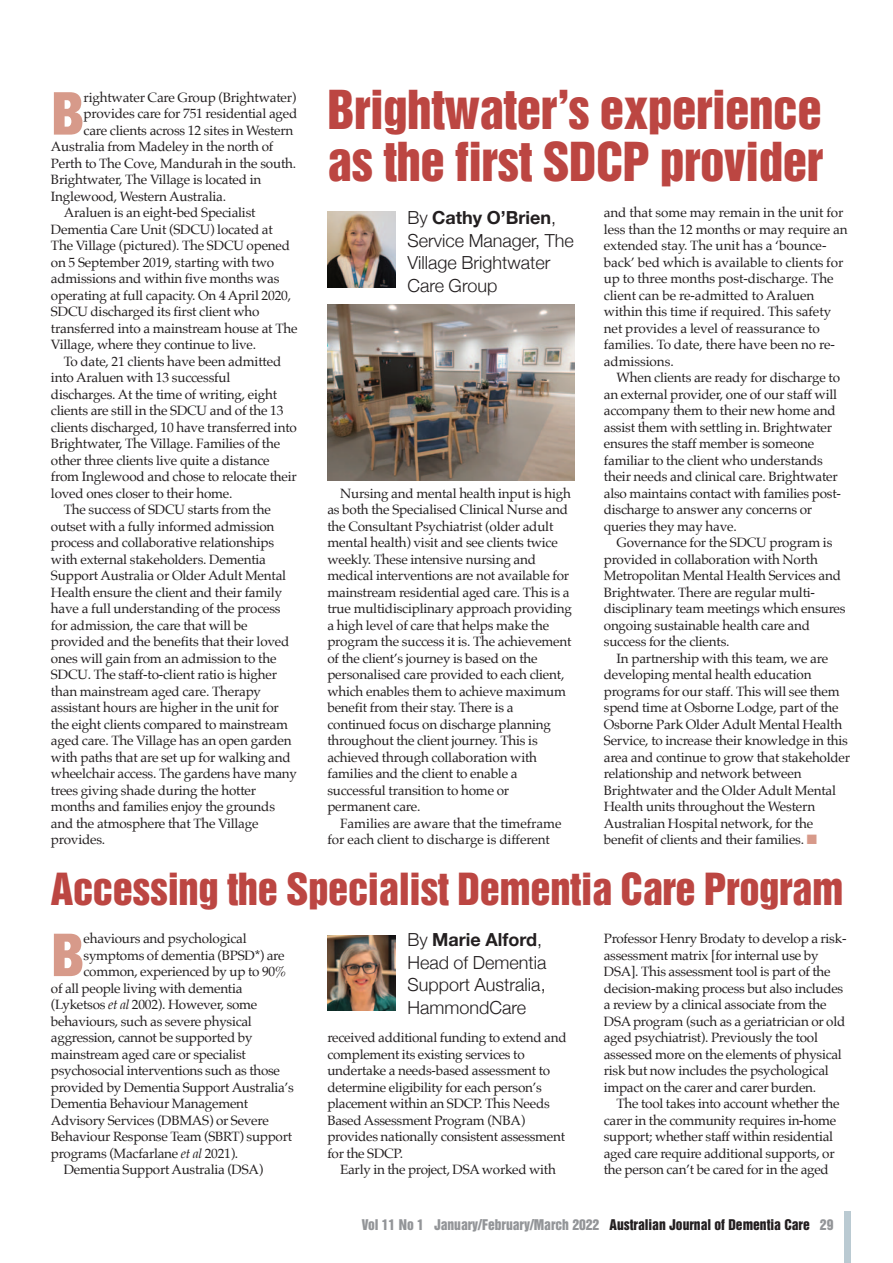
<style>
.page{position:relative;width:893px;height:1263px;background:#fff}
.page>*{position:absolute;margin:0;border:0;box-sizing:border-box;transform-origin:0 0}
.t1{font:900 condensed 59.4px "Helvetica Neue";color:#d79a8a}
.t2{font:49.05px/52.7px "Helvetica Inserat";letter-spacing:-.01em;color:#bc4642}
.t3{font:40.5px "Helvetica Inserat";letter-spacing:-.01em;color:#bc4642}
.t4{font:300 18px/22.5px "Helvetica Neue";color:#231f20}
.t5{font:13.5px/16.5px "Palatino";letter-spacing:-.015em;color:#231f20}
.t6{font:13.5px "Helvetica Inserat";color:#939598}
.s1{font-weight:700}
.s2{color:#d79a8a}
.s3{font-style:italic}
.s4{color:#231f20}
</style>
<div class="page">
<div style="left:844px;top:1212px;width:6px;height:51px;background:#bacad2"></div>
<img style="left:327px;top:211px;width:68px;height:77px">
<img style="left:327px;top:305px;width:247px;height:175px">
<svg style="left:327px;top:935px;width:68px;height:76px"></svg>
<img style="left:327px;top:936px;width:68px;height:74px">
<h1 class="t1" style="left:51px;top:92px;width:35px">B</h1>
<p class="t5" style="left:84px;top:90px;width:214px">rightwater Care Group (Brightwater)</p>
<p class="t5" style="left:84px;top:106px;width:215px">provides care for 751 residential aged</p>
<p class="t5" style="left:84px;top:123px;width:211px">care clients across 12 sites in Western</p>
<p class="t5" style="left:51px;top:139px;width:224px">Australia from Madeley in the north of</p>
<p class="t5" style="left:51px;top:156px;width:247px">Perth to The Cove, Mandurah in the south.</p>
<p class="t5" style="left:51px;top:172px;width:212px">Brightwater, The Village is located in</p>
<p class="t5" style="left:51px;top:189px;width:177px">Inglewood, Western Australia.</p>
<p class="t5" style="left:64px;top:205px;width:193px">Araluen is an eight-bed Specialist</p>
<p class="t5" style="left:51px;top:222px;width:223px">Dementia Care Unit (SDCU) located at</p>
<p class="t5" style="left:51px;top:238px;width:241px">The Village (pictured). The SDCU opened</p>
<p class="t5" style="left:51px;top:255px;width:225px">on 5 September 2019, starting with two</p>
<p class="t5" style="left:51px;top:271px;width:230px">admissions and within five months was</p>
<p class="t5" style="left:51px;top:288px;width:242px">operating at full capacity. On 4 April 2020,</p>
<p class="t5" style="left:51px;top:304px;width:210px">SDCU discharged its first client who</p>
<p class="t5" style="left:51px;top:321px;width:248px">transferred into a mainstream house at The</p>
<p class="t5" style="left:51px;top:337px;width:207px">Village, where they continue to live.</p>
<p class="t5" style="left:64px;top:354px;width:219px">To date, 21 clients have been admitted</p>
<p class="t5" style="left:51px;top:370px;width:181px">into Araluen with 13 successful</p>
<p class="t5" style="left:51px;top:387px;width:228px">discharges. At the time of writing, eight</p>
<p class="t5" style="left:51px;top:403px;width:234px">clients are still in the SDCU and of the 13</p>
<p class="t5" style="left:51px;top:420px;width:247px">clients discharged, 10 have transferred into</p>
<p class="t5" style="left:51px;top:436px;width:231px">Brightwater, The Village. Families of the</p>
<p class="t5" style="left:51px;top:453px;width:220px">other three clients live quite a distance</p>
<p class="t5" style="left:51px;top:469px;width:247px">from Inglewood and chose to relocate their</p>
<p class="t5" style="left:51px;top:486px;width:183px">loved ones closer to their home.</p>
<p class="t5" style="left:64px;top:502px;width:209px">The success of SDCU starts from the</p>
<p class="t5" style="left:51px;top:519px;width:225px">outset with a fully informed admission</p>
<p class="t5" style="left:51px;top:535px;width:225px">process and collaborative relationships</p>
<p class="t5" style="left:51px;top:552px;width:217px">with external stakeholders. Dementia</p>
<p class="t5" style="left:51px;top:568px;width:237px">Support Australia or Older Adult Mental</p>
<p class="t5" style="left:51px;top:585px;width:233px">Health ensure the client and their family</p>
<p class="t5" style="left:51px;top:601px;width:231px">have a full understanding of the process</p>
<p class="t5" style="left:51px;top:618px;width:198px">for admission, the care that will be</p>
<p class="t5" style="left:51px;top:634px;width:240px">provided and the benefits that their loved</p>
<p class="t5" style="left:51px;top:651px;width:227px">ones will gain from an admission to the</p>
<p class="t5" style="left:51px;top:667px;width:228px">SDCU. The staff-to-client ratio is higher</p>
<p class="t5" style="left:51px;top:684px;width:212px">than mainstream aged care. Therapy</p>
<p class="t5" style="left:51px;top:700px;width:229px">assistant hours are higher in the unit for</p>
<p class="t5" style="left:51px;top:717px;width:239px">the eight clients compared to mainstream</p>
<p class="t5" style="left:51px;top:733px;width:242px">aged care. The Village has an open garden</p>
<p class="t5" style="left:51px;top:750px;width:241px">with paths that are set up for walking and</p>
<p class="t5" style="left:51px;top:766px;width:248px">wheelchair access. The gardens have many</p>
<p class="t5" style="left:51px;top:783px;width:207px">trees giving shade during the hotter</p>
<p class="t5" style="left:51px;top:799px;width:226px">months and families enjoy the grounds</p>
<p class="t5" style="left:51px;top:816px;width:209px">and the atmosphere that The Village</p>
<p class="t5" style="left:51px;top:832px;width:56px">provides.</p>
<h2 class="t2" style="left:327px;top:86px;width:497px">Brightwater’s experience as the first SDCP provider</h2>
<h3 class="t4" style="left:407px;top:206px;width:168px">By <span class="s1">Cathy O’Brien</span>,<br>Service Manager, The<br>Village Brightwater<br>Care Group</h3>
<p class="t5" style="left:604px;top:205px;width:245px">and that some may remain in the unit for less than the 12 months or may require an extended stay. The unit has a ‘bounce&shy;back’ bed which is available to clients for up to three months post-discharge. The client can be re-admitted to Araluen within this time if required. This safety net provides a level of reassurance to families. To date, there have been no re&shy;admissions.</p>
<p class="t5" style="left:604px;top:370px;width:239px;text-indent:13px">When clients are ready for discharge to an external provider, one of our staff will accompany them to their new home and assist them with settling in. Brightwater ensures the staff member is someone familiar to the client who understands their needs and clinical care. Brightwater also maintains contact with families post&shy;discharge to answer any concerns or queries they may have.</p>
<p class="t5" style="left:604px;top:535px;width:243px;text-indent:13px">Governance for the SDCU program is provided in collaboration with North Metropolitan Mental Health Services and Brightwater. There are regular multi&shy;disciplinary team meetings which ensures ongoing sustainable health care and success for the clients.</p>
<p class="t5" style="left:604px;top:651px;width:248px;text-indent:13px">In partnership with this team, we are developing mental health education programs for our staff. This will see them spend time at Osborne Lodge, part of the Osborne Park Older Adult Mental Health Service, to increase their knowledge in this area and continue to grow that stakeholder relationship and network between Brightwater and the Older Adult Mental Health units throughout the Western Australian Hospital network, for the benefit of clients and their families. <span class="s2">■</span></p>
<p class="t5" style="left:327px;top:486px;width:246px;text-indent:13px">Nursing and mental health input is high as both the Specialised Clinical Nurse and the Consultant Psychiatrist (older adult mental health) visit and see clients twice weekly. These intensive nursing and medical interventions are not available for mainstream residential aged care. This is a true multidisciplinary approach providing a high level of care that helps make the program the success it is. The achievement of the client’s journey is based on the personalised care provided to each client, which enables them to achieve maximum benefit from their stay. There is a continued focus on discharge planning throughout the client journey. This is achieved through collaboration with families and the client to enable a successful transition to home or permanent care.</p>
<p class="t5" style="left:327px;top:816px;width:236px;text-indent:13px">Families are aware that the timeframe for each client to discharge is different</p>
<h3 class="t3" style="left:51px;top:873px;width:794px">Accessing the Specialist Dementia Care Program</h3>
<h1 class="t1" style="left:51px;top:934px;width:35px">B</h1>
<p class="t5" style="left:84px;top:931px;width:165px">ehaviours and psychological</p>
<h3 class="t4" style="left:407px;top:928px;width:141px">By <span class="s1">Marie Alford</span>,<br>Head of Dementia<br>Support Australia,<br>HammondCare</h3>
<p class="t5" style="left:604px;top:931px;width:244px">Professor Henry Brodaty to develop a risk&shy;assessment matrix [for internal use by DSA]. This assessment tool is part of the decision-making process but also includes a review by a clinical associate from the DSA program (such as a geriatrician or old aged psychiatrist). Previously the tool assessed more on the elements of physical risk but now includes the psychological impact on the carer and carer burden.</p>
<p class="t5" style="left:604px;top:1096px;width:237px;text-indent:13px">The tool takes into account whether the carer in the community requires in-home support; whether staff within residential aged care require additional supports, or the person can’t be cared for in the aged</p>
<p class="t5" style="left:84px;top:948px;width:202px">symptoms of dementia (BPSD*) are</p>
<p class="t5" style="left:84px;top:964px;width:204px">common, experienced by up to 90%</p>
<p class="t5" style="left:51px;top:981px;width:193px">of all people living with dementia</p>
<p class="t5" style="left:51px;top:997px;width:208px">(Lyketsos <span class="s3">et al</span> 2002). However, some</p>
<p class="t5" style="left:51px;top:1014px;width:202px">behaviours, such as severe physical</p>
<p class="t5" style="left:51px;top:1030px;width:203px">aggression, cannot be supported by</p>
<p class="t5" style="left:51px;top:1047px;width:196px">mainstream aged care or specialist</p>
<p class="t5" style="left:51px;top:1063px;width:231px">psychosocial interventions such as those</p>
<p class="t5" style="left:51px;top:1080px;width:244px">provided by Dementia Support Australia’s</p>
<p class="t5" style="left:51px;top:1096px;width:199px">Dementia Behaviour Management</p>
<p class="t5" style="left:51px;top:1113px;width:219px">Advisory Services (DBMAS) or Severe</p>
<p class="t5" style="left:51px;top:1129px;width:243px">Behaviour Response Team (SBRT) support</p>
<p class="t5" style="left:51px;top:1146px;width:189px">programs (Macfarlane <span class="s3">et al</span> 2021).</p>
<p class="t5" style="left:64px;top:1162px;width:201px">Dementia Support Australia (DSA)</p>
<p class="t5" style="left:327px;top:1030px;width:241px">received additional funding to extend and complement its existing services to undertake a needs-based assessment to determine eligibility for each person’s placement within an SDCP. This Needs Based Assessment Program (NBA) provides nationally consistent assessment for the SDCP.</p>
<p class="t5" style="left:340px;top:1162px;width:217px">Early in the project, DSA worked with</p>
<p class="t6" style="left:362px;top:1219px;width:473px">Vol 11 No 1 January/February/March 2022 <span class="s4">Australian Journal of Dementia Care</span> 29</p>
</div>
